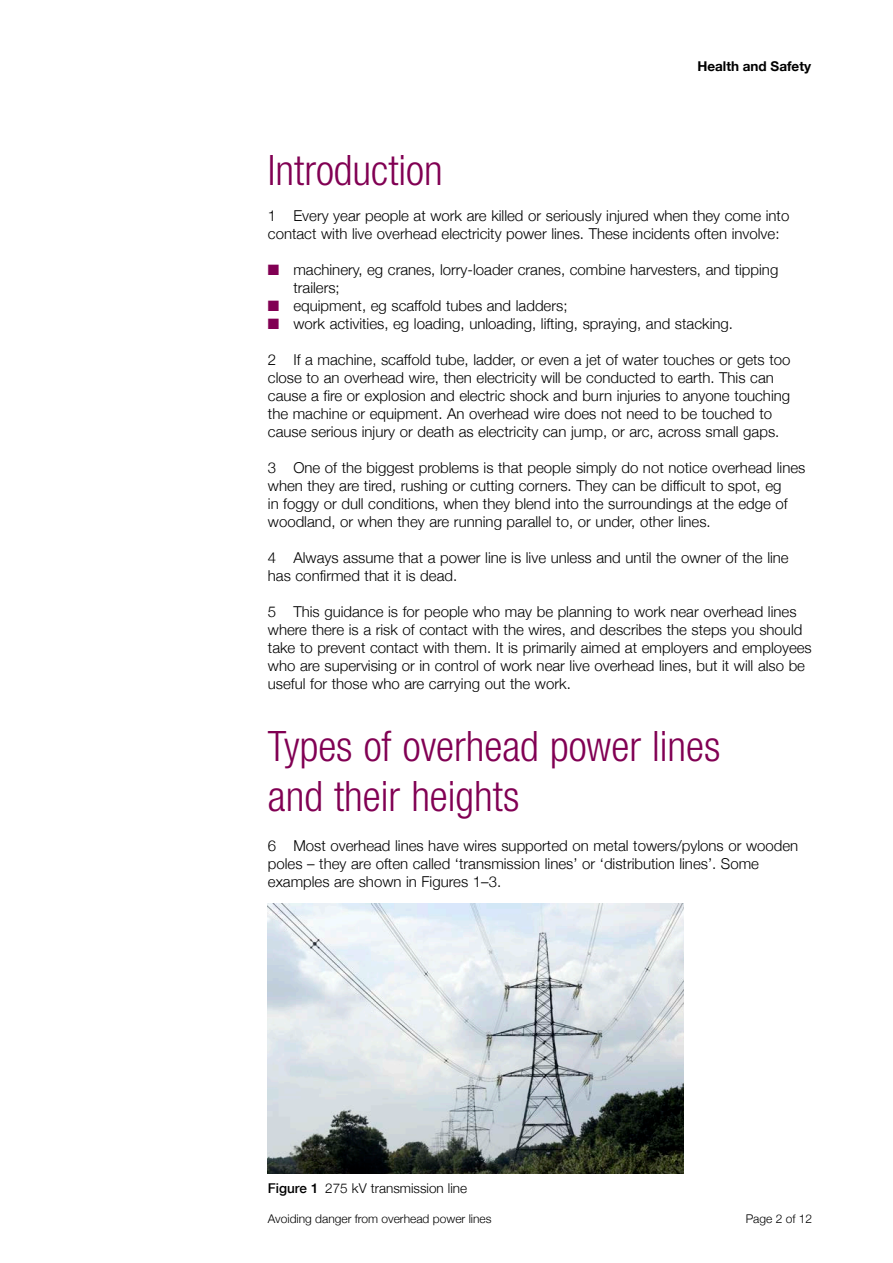
<style>
.page{position:relative;width:893px;height:1263px;background:#fff}
.page>*{position:absolute;margin:0;border:0;box-sizing:border-box;transform-origin:0 0}
.Heading_styles_A_H2{font:300 condensed 42px/50.4px "Helvetica Neue";color:#810053}
.Body_text_styles_Bod{font:300 15px/18px "Helvetica Neue";color:#000}
.Additional_styles_Fi{font:300 13.5px "Helvetica Neue";color:#000}
.t1{font:700 13.5px "Helvetica Neue";color:#000}
.t2{font:300 12px "Helvetica Neue";color:#000}
.s1{color:#810053}
.s2{font-weight:500}
</style>
<div class="page">
<img style="left:268px;top:903px;width:415px;height:270px">
<p class="t1" style="left:697px;top:56px;width:115px">Health and Safety</p>
<p class="Heading_styles_A_H2" style="left:268px;top:144px;width:176px">Introduction</p>
<p class="Body_text_styles_Bod" style="left:268px;top:206px;width:523px">1 Every year people at work are killed or seriously injured when they come into contact with live overhead electricity power lines. These incidents often involve:</p>
<p class="Body_text_styles_Bod" style="left:293px;top:260px;width:486px;text-indent:-26px"><span class="s1">■</span> machinery, eg cranes, lorry-loader cranes, combine harvesters, and tipping trailers;</p>
<p class="Body_text_styles_Bod" style="left:268px;top:296px;width:301px"><span class="s1">■</span> equipment, eg scaffold tubes and ladders;</p>
<p class="Body_text_styles_Bod" style="left:268px;top:314px;width:467px"><span class="s1">■</span> work activities, eg loading, unloading, lifting, spraying, and stacking.</p>
<p class="Body_text_styles_Bod" style="left:268px;top:350px;width:524px">2 If a machine, scaffold tube, ladder, or even a jet of water touches or gets too close to an overhead wire, then electricity will be conducted to earth. This can cause a fire or explosion and electric shock and burn injuries to anyone touching the machine or equipment. An overhead wire does not need to be touched to cause serious injury or death as electricity can jump, or arc, across small gaps.</p>
<p class="Body_text_styles_Bod" style="left:268px;top:458px;width:539px">3 One of the biggest problems is that people simply do not notice overhead lines when they are tired, rushing or cutting corners. They can be difficult to spot, eg<br>in foggy or dull conditions, when they blend into the surroundings at the edge of woodland, or when they are running parallel to, or under, other lines.</p>
<p class="Body_text_styles_Bod" style="left:268px;top:548px;width:522px">4 Always assume that a power line is live unless and until the owner of the line has confirmed that it is dead.</p>
<p class="Body_text_styles_Bod" style="left:268px;top:602px;width:545px">5 This guidance is for people who may be planning to work near overhead lines where there is a risk of contact with the wires, and describes the steps you should take to prevent contact with them. It is primarily aimed at employers and employees who are supervising or in control of work near live overhead lines, but it will also be useful for those who are carrying out the work.</p>
<p class="Heading_styles_A_H2" style="left:268px;top:720px;width:454px">Types of overhead power lines and their heights</p>
<p class="Body_text_styles_Bod" style="left:268px;top:836px;width:532px">6 Most overhead lines have wires supported on metal towers/pylons or wooden poles – they are often called ‘transmission lines’ or ‘distribution lines’. Some examples are shown in Figures 1–3.</p>
<p class="Additional_styles_Fi" style="left:268px;top:1177px;width:201px"><span class="s2">Figure 1</span> 275 kV transmission line</p>
<p class="t2" style="left:268px;top:1208px;width:225px">Avoiding danger from overhead power lines</p>
<p class="t2" style="left:746px;top:1208px;width:68px">Page 2 of 12</p>
</div>
